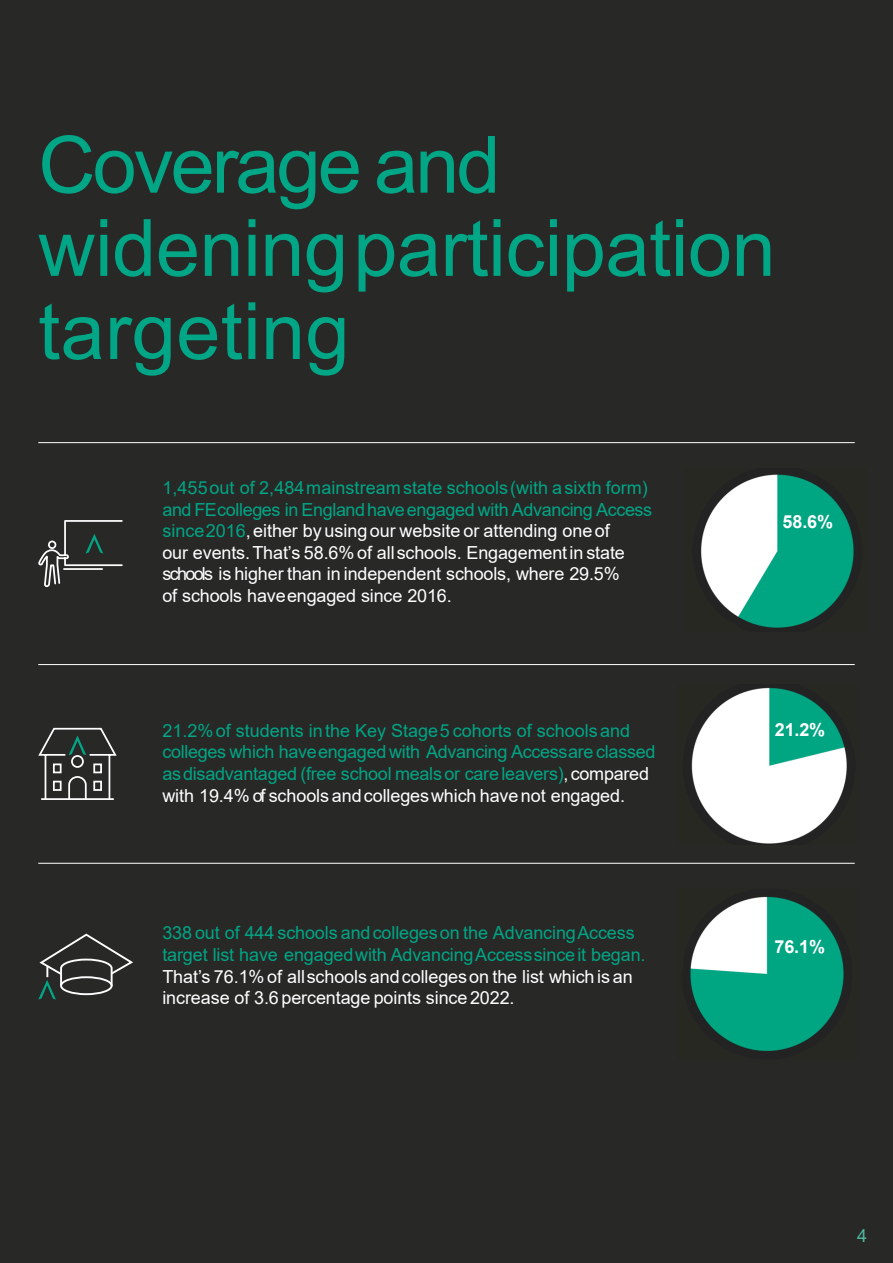
<style>
.page{position:relative;width:893px;height:1263px;background:#282827}
.page>*{position:absolute;margin:0;border:0;box-sizing:border-box;transform-origin:0 0}
.t1{font:79.2px/83.1px "Arial";letter-spacing:-.005em;color:#00a685}
.t2{font:18px/21.6px "Arial";letter-spacing:-.005em;color:#fff}
.t3{font:18px/21.6px "Arial";letter-spacing:-.01em;color:#00a685}
.t4{font:700 18px "Arial";color:#fff}
.t5{font:18px "Arial";color:#4db79e}
.s1{color:#00a685}
.s2{color:#fff}
</style>
<div class="page">
<svg style="left:38px;top:933px;width:95px;height:67px"></svg>
<svg style="left:38px;top:520px;width:85px;height:68px"></svg>
<svg style="left:38px;top:727px;width:79px;height:73px"></svg>
<hr style="left:38px;top:664px;width:817px;height:1px;background:#fff">
<hr style="left:38px;top:442px;width:817px;height:1px;background:#fff">
<hr style="left:38px;top:863px;width:817px;height:1px;background:#fff">
<img style="left:701px;top:474px;width:153px;height:154px">
<img style="left:691px;top:688px;width:156px;height:156px">
<img style="left:690px;top:896px;width:154px;height:155px">
<h1 class="t1" style="left:38px;top:131px;width:739px">Coverage and widening participation targeting</h1>
<p class="t2" style="left:162px;top:479px;width:491px"><span class="s1">1,455 out of 2,484 mainstream state schools (with a sixth form) and FE colleges in England have engaged with Advancing Access since 2016</span>, either by using our website or attending one of<br>our events. That’s 58.6% of all schools. Engagement in state schools is higher than in independent schools, where 29.5%<br>of schools have engaged since 2016.</p>
<p class="t4" style="left:782px;top:515px;width:52px">58.6%</p>
<p class="t3" style="left:162px;top:721px;width:494px">21.2% of students in the Key Stage 5 cohorts of schools and colleges which have engaged with Advancing Access are classed as disadvantaged (free school meals or care leavers)<span class="s2">, compared with 19.4% of schools and colleges which have not engaged.</span></p>
<p class="t3" style="left:162px;top:924px;width:485px">338 out of 444 schools and colleges on the Advancing Access target list have engaged with Advancing Access since it began.</p>
<p class="t2" style="left:162px;top:967px;width:472px">That’s 76.1% of all schools and colleges on the list which is an increase of 3.6 percentage points since 2022.</p>
<p class="t4" style="left:775px;top:722px;width:52px">21.2%</p>
<p class="t4" style="left:774px;top:940px;width:52px">76.1%</p>
<p class="t5" style="left:857px;top:1229px;width:12px">4</p>
</div>
